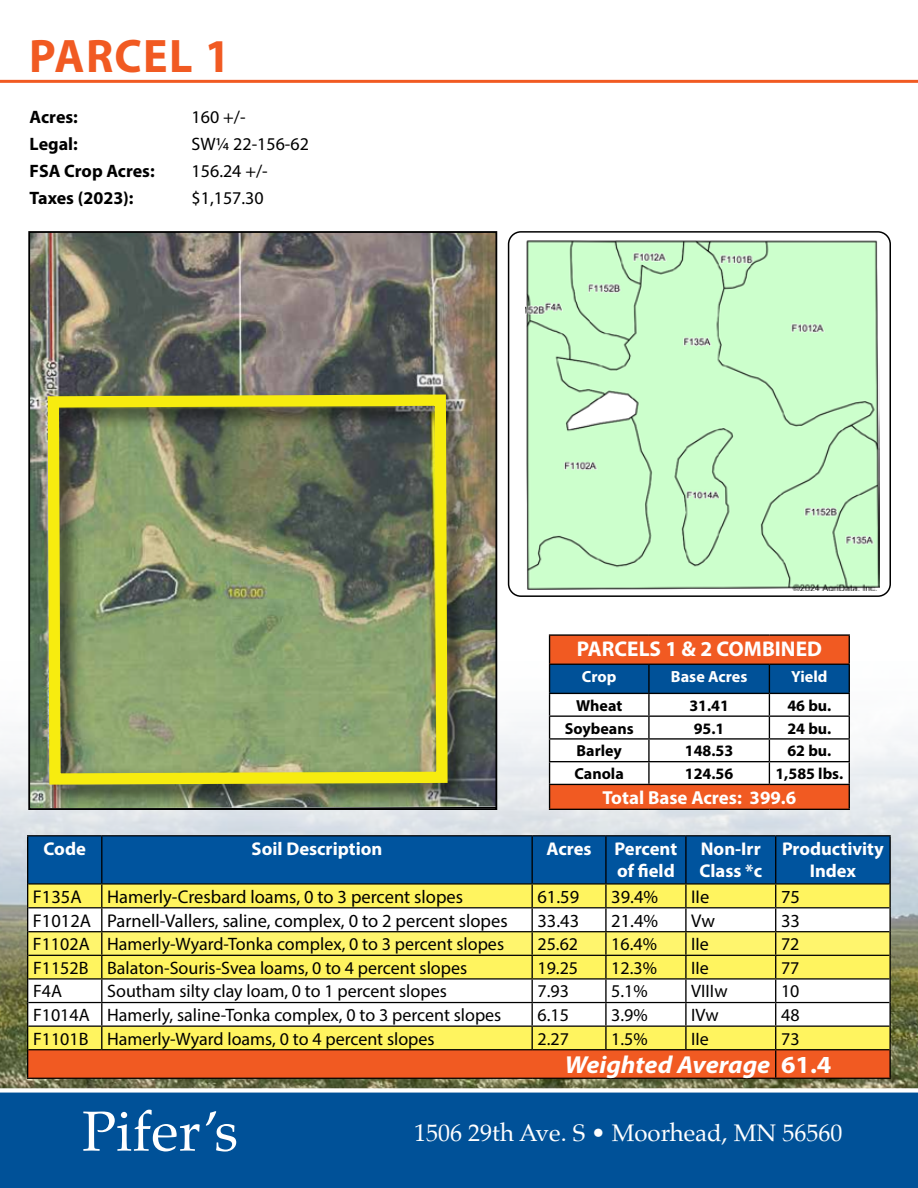
<style>
.page{position:relative;width:918px;height:1188px;background:#fff}
.page>*{position:absolute;margin:0;border:0;box-sizing:border-box;transform-origin:0 0}
.t1{font:56.55px "Palatino Linotype";color:#fff}
.t2{font:700 47.25px "Myriad Pro";letter-spacing:.03em;color:#f15a22}
.t3{font:italic 700 24.6px "Myriad Pro";color:#fff;scale:1.06 1}
.t4{font:24px "Palatino";color:#fff}
.t5{font:700 21.3px "Myriad Pro";color:#fff}
.t6{font:700 18.9px "Myriad Pro";color:#fff}
.t7{font:18.45px "Myriad Pro";color:#000}
.t8{font:700 18.45px/22.2px "Myriad Pro";color:#fff;text-align:right}
.t9{font:18px "Myriad Pro";color:#000}
.t10{font:700 18px "Myriad Pro";color:#000}
.t11{font:700 16.2px "Myriad Pro";color:#fff}
.t12{font:700 16.05px "Myriad Pro";color:#000}
.s1{font-style:normal}
</style>
<div class="page">
<img style="left:0;top:637px;width:918px;height:451px">
<div style="left:0;top:1093px;width:918px;height:95px;background:#005198"></div>
<hr style="left:0;top:80px;width:918px;height:3px;background:#f15a22">
<img style="left:31px;top:234px;width:463px;height:573px">
<img style="left:36px;top:383px;width:443px;height:424px">
<svg style="left:42px;top:389px;width:411px;height:401px;background:#87935b"></svg>
<div style="left:28px;top:231px;width:469px;height:579px;border:2px solid #000"></div>
<img style="left:525px;top:240px;width:354px;height:351px">
<div style="left:508px;top:231px;width:383px;height:366px;border:2px solid #000;border-radius:12px"></div>
<hr style="left:27px;top:835px;width:75px;height:1px;background:#000">
<hr style="left:102px;top:835px;width:430px;height:1px;background:#000">
<hr style="left:532px;top:835px;width:74px;height:1px;background:#000">
<hr style="left:606px;top:835px;width:80px;height:1px;background:#000">
<hr style="left:686px;top:835px;width:90px;height:1px;background:#000">
<hr style="left:776px;top:835px;width:115px;height:1px;background:#000">
<hr style="left:27px;top:1078px;width:75px;height:1px;background:#000">
<hr style="left:102px;top:1078px;width:430px;height:1px;background:#000">
<hr style="left:532px;top:1078px;width:74px;height:1px;background:#000">
<hr style="left:606px;top:1078px;width:80px;height:1px;background:#000">
<hr style="left:686px;top:1078px;width:90px;height:1px;background:#000">
<hr style="left:776px;top:1078px;width:115px;height:1px;background:#000">
<hr style="left:889px;top:836px;width:2px;height:48px;background:#000">
<hr style="left:889px;top:884px;width:2px;height:24px;background:#000">
<hr style="left:889px;top:908px;width:2px;height:24px;background:#000">
<hr style="left:889px;top:932px;width:2px;height:23px;background:#000">
<hr style="left:889px;top:955px;width:2px;height:24px;background:#000">
<hr style="left:889px;top:979px;width:2px;height:24px;background:#000">
<hr style="left:889px;top:1003px;width:2px;height:23px;background:#000">
<hr style="left:889px;top:1026px;width:2px;height:24px;background:#000">
<svg style="left:27px;top:836px;width:863px;height:242px"></svg>
<hr style="left:889px;top:1050px;width:2px;height:28px;background:#000">
<hr style="left:549px;top:634px;width:100px;height:2px;background:#000">
<hr style="left:649px;top:634px;width:120px;height:2px;background:#000">
<hr style="left:769px;top:634px;width:81px;height:2px;background:#000">
<svg style="left:549px;top:636px;width:301px;height:173px"></svg>
<hr style="left:549px;top:809px;width:100px;height:1px;background:#000">
<hr style="left:649px;top:809px;width:120px;height:1px;background:#000">
<hr style="left:769px;top:809px;width:81px;height:1px;background:#000">
<h2 class="t2" style="left:29px;top:25px;width:203px">PARCEL 1</h2>
<p class="t10" style="left:30px;top:105px;width:50px">Acres:</p>
<p class="t9" style="left:192px;top:106px;width:55px">160 +/-</p>
<p class="t10" style="left:30px;top:132px;width:50px">Legal:</p>
<p class="t9" style="left:192px;top:133px;width:119px">SW¼ 22-156-62</p>
<p class="t10" style="left:30px;top:159px;width:127px">FSA Crop Acres:</p>
<p class="t9" style="left:192px;top:160px;width:78px">156.24 +/-</p>
<p class="t10" style="left:30px;top:186px;width:106px">Taxes (2023):</p>
<p class="t9" style="left:192px;top:187px;width:74px">$1,157.30</p>
<p class="t5" style="left:577px;top:635px;width:247px">PARCELS 1 &amp; 2 COMBINED</p>
<p class="t11" style="left:582px;top:666px;width:36px">Crop</p>
<p class="t11" style="left:671px;top:666px;width:78px">Base Acres</p>
<p class="t11" style="left:791px;top:666px;width:38px">Yield</p>
<p class="t12" style="left:576px;top:695px;width:48px">Wheat</p>
<p class="t12" style="left:689px;top:695px;width:41px">31.41</p>
<p class="t12" style="left:787px;top:695px;width:45px">46 bu.</p>
<p class="t12" style="left:565px;top:718px;width:70px">Soybeans</p>
<p class="t12" style="left:694px;top:718px;width:32px">95.1</p>
<p class="t12" style="left:787px;top:718px;width:45px">24 bu.</p>
<p class="t12" style="left:577px;top:740px;width:47px">Barley</p>
<p class="t12" style="left:685px;top:740px;width:50px">148.53</p>
<p class="t12" style="left:787px;top:740px;width:45px">62 bu.</p>
<p class="t12" style="left:575px;top:763px;width:51px">Canola</p>
<p class="t12" style="left:685px;top:763px;width:50px">124.56</p>
<p class="t12" style="left:775px;top:763px;width:69px">1,585 lbs.</p>
<p class="t6" style="left:602px;top:785px;width:195px">Total Base Acres: 399.6</p>
<p class="t8" style="left:44px;top:837px;width:44px">Code</p>
<p class="t8" style="left:252px;top:837px;width:132px">Soil Description</p>
<p class="t8" style="left:546px;top:837px;width:132px">Acres Percent of field</p>
<p class="t8" style="left:699px;top:837px;width:64px;text-align:left">Non-Irr<br>Class *c</p>
<p class="t8" style="left:782px;top:837px;width:103px;text-align:center">Productivity<br>Index</p>
<p class="t7" style="left:33px;top:885px;width:50px">F135A</p>
<p class="t7" style="left:107px;top:885px;width:358px">Hamerly-Cresbard loams, 0 to 3 percent slopes</p>
<p class="t7" style="left:537px;top:885px;width:43px">61.59</p>
<p class="t7" style="left:611px;top:885px;width:48px">39.4%</p>
<p class="t7" style="left:691px;top:885px;width:20px">IIe</p>
<p class="t7" style="left:781px;top:885px;width:20px">75</p>
<p class="t7" style="left:33px;top:909px;width:476px">F1012A Parnell-Vallers, saline, complex, 0 to 2 percent slopes</p>
<p class="t7" style="left:537px;top:909px;width:43px">33.43</p>
<p class="t7" style="left:611px;top:909px;width:48px">21.4%</p>
<p class="t7" style="left:691px;top:909px;width:25px">Vw</p>
<p class="t7" style="left:781px;top:909px;width:20px">33</p>
<p class="t9" style="left:33px;top:933px;width:473px">F1102A Hamerly-Wyard-Tonka complex, 0 to 3 percent slopes</p>
<p class="t9" style="left:538px;top:933px;width:42px">25.62</p>
<p class="t9" style="left:611px;top:933px;width:47px">16.4%</p>
<p class="t9" style="left:691px;top:933px;width:19px">IIe</p>
<p class="t9" style="left:781px;top:933px;width:20px">72</p>
<p class="t9" style="left:33px;top:957px;width:436px">F1152B Balaton-Souris-Svea loams, 0 to 4 percent slopes</p>
<p class="t9" style="left:538px;top:957px;width:42px">19.25</p>
<p class="t9" style="left:611px;top:957px;width:47px">12.3%</p>
<p class="t9" style="left:691px;top:957px;width:19px">IIe</p>
<p class="t9" style="left:781px;top:957px;width:20px">77</p>
<p class="t9" style="left:33px;top:980px;width:31px">F4A</p>
<p class="t9" style="left:107px;top:980px;width:341px">Southam silty clay loam, 0 to 1 percent slopes</p>
<p class="t9" style="left:538px;top:980px;width:33px">7.93</p>
<p class="t9" style="left:611px;top:980px;width:38px">5.1%</p>
<p class="t9" style="left:691px;top:980px;width:38px">VIIIw</p>
<p class="t9" style="left:781px;top:980px;width:20px">10</p>
<p class="t9" style="left:33px;top:1004px;width:470px">F1014A Hamerly, saline-Tonka complex, 0 to 3 percent slopes</p>
<p class="t9" style="left:538px;top:1004px;width:33px">6.15</p>
<p class="t9" style="left:611px;top:1004px;width:38px">3.9%</p>
<p class="t9" style="left:691px;top:1004px;width:29px">IVw</p>
<p class="t9" style="left:781px;top:1004px;width:20px">48</p>
<p class="t9" style="left:33px;top:1027px;width:403px">F1101B Hamerly-Wyard loams, 0 to 4 percent slopes</p>
<p class="t9" style="left:538px;top:1027px;width:33px">2.27</p>
<p class="t9" style="left:611px;top:1027px;width:38px">1.5%</p>
<p class="t9" style="left:691px;top:1027px;width:19px">IIe</p>
<p class="t9" style="left:781px;top:1027px;width:20px">73</p>
<h3 class="t3" style="left:565px;top:1049px;width:253px">Weighted Average <span class="s1">61.4</span></h3>
<h1 class="t1" style="left:82px;top:1091px;width:158px">Pifer’s</h1>
<h3 class="t4" style="left:414px;top:1113px;width:430px">1506 29th Ave. S • Moorhead, MN 56560</h3>
</div>
